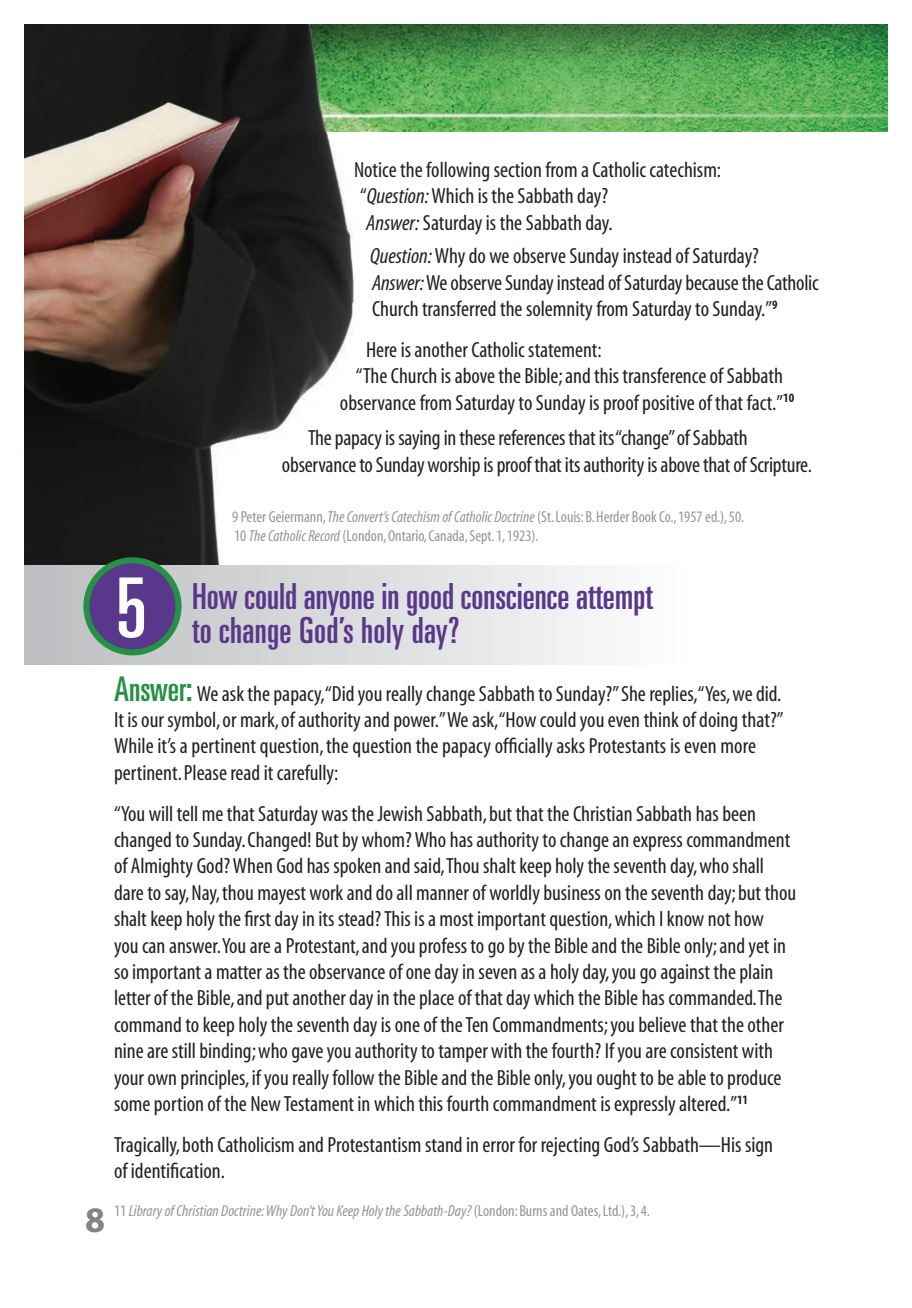
<style>
.page{position:relative;width:912px;height:1308px;background:#fff}
.page>*{position:absolute;margin:0;border:0;box-sizing:border-box;transform-origin:0 0}
.t1{font:ultra-condensed 83px "Univers";color:#fff}
.t2{font:ultra-condensed 36px/34px "Univers";color:#59378b}
.t3{font:700 36px "Myriad";color:#808285}
.t4{font:condensed 22px/26.4px "Myriad";color:#231f20}
.t5{font:condensed 16px/19.2px "Myriad";color:#939598}
.t6{font:italic condensed 16px "Myriad";color:#939598}
.s1{font-style:italic}
.s2{font-family:"Univers";font-stretch:ultra-condensed;font-size:34px;color:#259144}
.s3{font-style:normal}
</style>
<div class="page">
<img style="left:95px;top:24px;width:793px;height:108px">
<img style="left:24px;top:24px;width:71px;height:542px">
<img style="left:95px;top:132px;width:285px;height:434px">
<div style="left:24px;top:566px;width:662px;height:98px;background:linear-gradient(to right,#b3bab9,#fffeff)"></div>
<div style="left:86px;top:560px;width:93px;height:92px;background:#59378b;border-radius:50%"></div>
<div style="left:83px;top:557px;width:99px;height:98px;border:6px solid #259144;border-radius:50%"></div>
<p class="t4" style="left:354px;top:157px;width:369px">Notice the following section from a Catholic catechism: “<span class="s1">Question:</span> Which is the Sabbath day?<br><span class="s1">Answer:</span> Saturday is the Sabbath day.</p>
<p class="t4" style="left:370px;top:244px;width:450px"><span class="s1">Question:</span> Why do we observe Sunday instead of Saturday?<br><span class="s1">Answer:</span> We observe Sunday instead of Saturday because the Catholic<br>Church transferred the solemnity from Saturday to Sunday.”<sup>9</sup></p>
<p class="t4" style="left:366px;top:337px;width:237px">Here is another Catholic statement:</p>
<p class="t4" style="left:356px;top:364px;width:428px">“The Church is above the Bible; and this transference of Sabbath</p>
<p class="t4" style="left:340px;top:390px;width:456px">observance from Saturday to Sunday is proof positive of that fact.”<sup>10</sup></p>
<p class="t4" style="left:282px;top:426px;width:532px;text-indent:26px">The papacy is saying in these references that its “change” of Sabbath observance to Sunday worship is proof that its authority is above that of Scripture.</p>
<p class="t5" style="left:232px;top:508px;width:514px">9 Peter Geiermann, <span class="s1">The Convert’s Catechism of Catholic Doctrine</span> (St. Louis: B. Herder Book Co., 1957 ed.), 50.<br>10 <span class="s1">The Catholic Record</span> (London, Ontario, Canada, Sept. 1, 1923).</p>
<h2 class="t3" style="left:85px;top:1202px;width:21px">8</h2>
<h1 class="t1" style="left:116px;top:561px;width:32px">5</h1>
<h2 class="t2" style="left:192px;top:579px;width:462px">How could anyone in good conscience attempt to change God’s holy day?</h2>
<p class="t4" style="left:114px;top:681px;width:671px"><span class="s2">Answer:</span> We ask the papacy, “Did you really change Sabbath to Sunday?” She replies, “Yes, we did.<br>It is our symbol, or mark, of authority and power.” We ask, “How could you even think of doing that?” While it’s a pertinent question, the question the papacy officially asks Protestants is even more pertinent. Please read it carefully:</p>
<p class="t4" style="left:114px;top:801px;width:684px">“You will tell me that Saturday was the Jewish Sabbath, but that the Christian Sabbath has been changed to Sunday. Changed! But by whom? Who has authority to change an express commandment of Almighty God? When God has spoken and said, Thou shalt keep holy the seventh day, who shall dare to say, Nay, thou mayest work and do all manner of worldly business on the seventh day; but thou shalt keep holy the first day in its stead? This is a most important question, which I know not how<br>you can answer.You are a Protestant, and you profess to go by the Bible and the Bible only; and yet in so important a matter as the observance of one day in seven as a holy day, you go against the plain letter of the Bible, and put another day in the place of that day which the Bible has commanded.The command to keep holy the seventh day is one of the Ten Commandments; you believe that the other nine are still binding; who gave you authority to tamper with the fourth? If you are consistent with your own principles, if you really follow the Bible and the Bible only, you ought to be able to produce some portion of the New Testament in which this fourth commandment is expressly altered.”<sup>11</sup></p>
<p class="t4" style="left:114px;top:1132px;width:661px">Tragically, both Catholicism and Protestantism stand in error for rejecting God’s Sabbath—His sign of identification.</p>
<p class="t6" style="left:114px;top:1203px;width:538px"><span class="s3">11</span> Library of Christian Doctrine: Why Don’t You Keep Holy the Sabbath-Day? <span class="s3">(London: Burns and Oates, Ltd.), 3, 4.</span></p>
</div>
